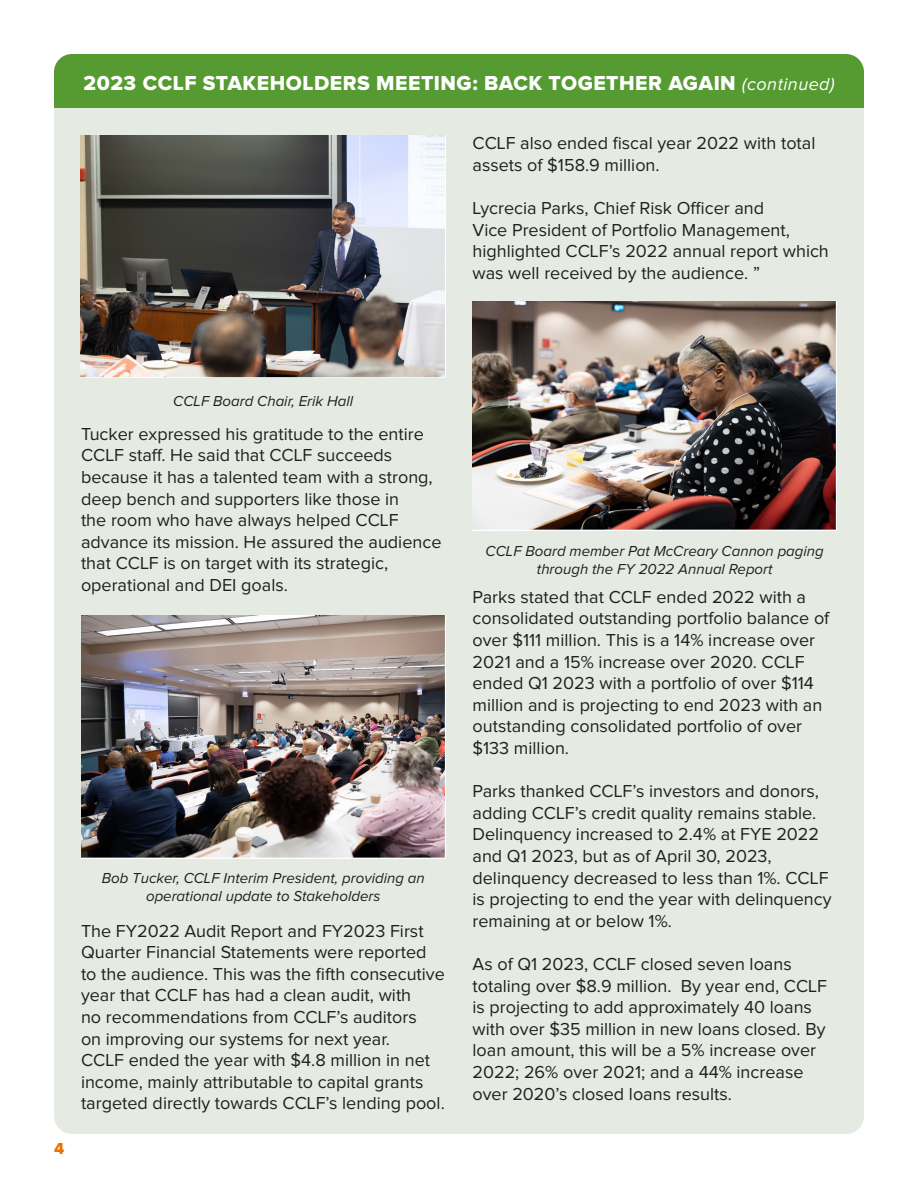
<style>
.page{position:relative;width:918px;height:1188px;background:#fff}
.page>*{position:absolute;margin:0;border:0;box-sizing:border-box;transform-origin:0 0}
.t1{font:21px "Proxima Nova Extrabld";letter-spacing:.025em;color:#fff}
.t2{font:18px/21.6px "Proxima Nova";color:#231f20}
.t3{font:16.5px "Proxima Nova Extrabld";color:#ee7100}
.t4{font:italic 15px/18px "Proxima Nova";color:#231f20;text-align:center}
.s1{font-family:"Proxima Nova";font-style:italic;font-size:18px}
</style>
<div class="page">
<div style="left:54px;top:108px;width:810px;height:1026px;background:#e5ebe3"></div>
<div style="left:54px;top:54px;width:810px;height:54px;background:#569b32"></div>
<img style="left:472px;top:302px;width:365px;height:229px">
<img style="left:81px;top:615px;width:365px;height:244px">
<img style="left:81px;top:135px;width:364px;height:243px">
<p class="t1" style="left:83px;top:73px;width:753px">2023 CCLF STAKEHOLDERS MEETING: BACK TOGETHER AGAIN <span class="s1">(continued)</span></p>
<p class="t2" style="left:472px;top:133px;width:344px">CCLF also ended fiscal year 2022 with total assets of $158.9 million.</p>
<p class="t2" style="left:472px;top:198px;width:358px">Lycrecia Parks, Chief Risk Officer and<br>Vice President of Portfolio Management, highlighted CCLF’s 2022 annual report which was well received by the audience. ”</p>
<p class="t4" style="left:173px;top:393px;width:181px">CCLF Board Chair, Erik Hall</p>
<p class="t2" style="left:81px;top:424px;width:362px">Tucker expressed his gratitude to the entire CCLF staff. He said that CCLF succeeds because it has a talented team with a strong, deep bench and supporters like those in<br>the room who have always helped CCLF advance its mission. He assured the audience that CCLF is on target with its strategic, operational and DEI goals.</p>
<p class="t3" style="left:54px;top:1141px;width:12px">4</p>
<p class="t4" style="left:102px;top:870px;width:325px">Bob Tucker, CCLF Interim President, providing an operational update to Stakeholders</p>
<p class="t2" style="left:81px;top:921px;width:365px">The FY2022 Audit Report and FY2023 First Quarter Financial Statements were reported to the audience. This was the fifth consecutive year that CCLF has had a clean audit, with<br>no recommendations from CCLF’s auditors<br>on improving our systems for next year.<br>CCLF ended the year with $4.8 million in net income, mainly attributable to capital grants targeted directly towards CCLF’s lending pool.</p>
<p class="t4" style="left:486px;top:543px;width:340px">CCLF Board member Pat McCreary Cannon paging through the FY 2022 Annual Report</p>
<p class="t2" style="left:472px;top:587px;width:358px">Parks stated that CCLF ended 2022 with a consolidated outstanding portfolio balance of over $111 million. This is a 14% increase over 2021 and a 15% increase over 2020. CCLF ended Q1 2023 with a portfolio of over $114 million and is projecting to end 2023 with an outstanding consolidated portfolio of over $133 million.</p>
<p class="t2" style="left:472px;top:781px;width:361px">Parks thanked CCLF’s investors and donors, adding CCLF’s credit quality remains stable.<br>Delinquency increased to 2.4% at FYE 2022 and Q1 2023, but as of April 30, 2023, delinquency decreased to less than 1%. CCLF is projecting to end the year with delinquency remaining at or below 1%.</p>
<p class="t2" style="left:472px;top:954px;width:356px">As of Q1 2023, CCLF closed seven loans totaling over $8.9 million. By year end, CCLF is projecting to add approximately 40 loans with over $35 million in new loans closed. By loan amount, this will be a 5% increase over 2022; 26% over 2021; and a 44% increase over 2020’s closed loans results.</p>
</div>
